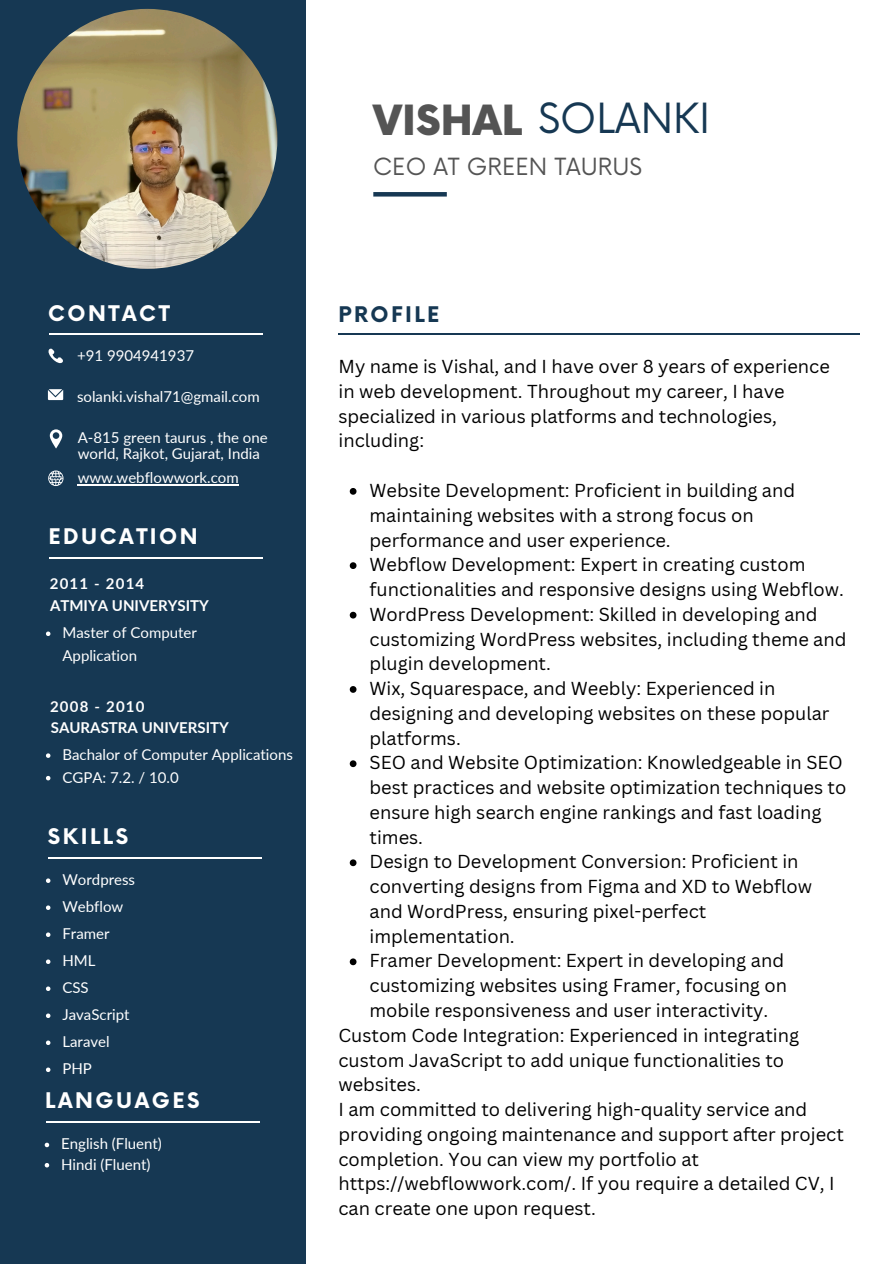
<style>
.page{position:relative;width:894px;height:1264px;background:#fff}
.page>*{position:absolute;margin:0;border:0;box-sizing:border-box;transform-origin:0 0}
.t1{font:40.5px "Now";color:#163853}
.t2{font:23.1px "Now";color:#545454}
.t3{font:700 21px "Now";letter-spacing:.12em;color:#fff}
.t4{font:700 21px "Now";letter-spacing:.12em;color:#163853}
.t5{font:18.3px/24.8px "Canva Sans";color:#000}
.t6{font:15px/16.8px "Lato";color:#fff}
.t7{font:700 15px "Lato";color:#fff}
.t8{font:700 15px "Lato";letter-spacing:.08em;color:#fff}
.s1{font-weight:900;color:#545454}
</style>
<div class="page">
<div style="left:0;top:0;width:305px;height:1263px;background:#163853"></div>
<hr style="left:373px;top:192px;width:73px;height:4px;background:#163853">
<img style="left:17px;top:9px;width:260px;height:260px;border-radius:50%">
<svg style="left:48px;top:348px;width:15px;height:16px"></svg>
<svg style="left:48px;top:389px;width:15px;height:11px"></svg>
<svg style="left:50px;top:429px;width:12px;height:19px"></svg>
<hr style="left:49px;top:333px;width:214px;height:1px;background:#fff">
<svg style="left:48px;top:470px;width:15px;height:16px"></svg>
<hr style="left:49px;top:557px;width:214px;height:1px;background:#fff">
<hr style="left:49px;top:857px;width:213px;height:1px;background:#fff">
<hr style="left:46px;top:1121px;width:213px;height:1px;background:#fff">
<hr style="left:338px;top:333px;width:521px;height:1px;background:#163853">
<hr style="left:78px;top:484px;width:161px;height:1px;background:#fff">
<svg style="left:46px;top:878px;width:4px;height:5px"></svg>
<svg style="left:46px;top:905px;width:4px;height:5px"></svg>
<svg style="left:46px;top:932px;width:4px;height:5px"></svg>
<svg style="left:46px;top:959px;width:4px;height:5px"></svg>
<svg style="left:46px;top:986px;width:4px;height:5px"></svg>
<svg style="left:46px;top:1013px;width:4px;height:5px"></svg>
<svg style="left:46px;top:1040px;width:4px;height:5px"></svg>
<svg style="left:46px;top:1067px;width:4px;height:5px"></svg>
<svg style="left:46px;top:631px;width:4px;height:5px"></svg>
<svg style="left:46px;top:753px;width:4px;height:5px"></svg>
<svg style="left:46px;top:776px;width:4px;height:4px"></svg>
<svg style="left:45px;top:1142px;width:4px;height:5px"></svg>
<svg style="left:45px;top:1163px;width:4px;height:4px"></svg>
<svg style="left:349px;top:488px;width:7px;height:6px"></svg>
<svg style="left:349px;top:562px;width:7px;height:7px"></svg>
<svg style="left:349px;top:611px;width:7px;height:7px"></svg>
<svg style="left:349px;top:686px;width:7px;height:6px"></svg>
<svg style="left:349px;top:760px;width:7px;height:7px"></svg>
<svg style="left:349px;top:859px;width:7px;height:7px"></svg>
<svg style="left:349px;top:958px;width:7px;height:7px"></svg>
<p class="t1" style="left:373px;top:96px;width:338px"><span class="s1">VISHAL</span> SOLANKI</p>
<p class="t2" style="left:373px;top:154px;width:270px">CEO AT GREEN TAURUS</p>
<p class="t3" style="left:48px;top:302px;width:123px">CONTACT</p>
<p class="t6" style="left:77px;top:347px;width:118px">+91 9904941937</p>
<p class="t6" style="left:77px;top:387px;width:184px">solanki.vishal71@gmail.com</p>
<p class="t6" style="left:78px;top:428px;width:191px">A-815 green taurus , the one world, Rajkot, Gujarat, India</p>
<p class="t6" style="left:78px;top:469px;width:162px">www.webflowwork.com</p>
<h3 class="t3" style="left:48px;top:524px;width:151px">EDUCATION</h3>
<p class="t8" style="left:50px;top:574px;width:96px">2011 - 2014</p>
<p class="t7" style="left:50px;top:596px;width:160px">ATMIYA UNIVERYSITY</p>
<p class="t6" style="left:62px;top:621px;width:136px;line-height:22.5px">Master of Computer<br>Application</p>
<p class="t8" style="left:50px;top:696px;width:96px">2008 - 2010</p>
<p class="t7" style="left:51px;top:718px;width:179px">SAURASTRA UNIVERSITY</p>
<p class="t6" style="left:62px;top:746px;width:232px">Bachalor of Computer Applications</p>
<p class="t6" style="left:62px;top:768px;width:118px">CGPA: 7.2. / 10.0</p>
<h3 class="t3" style="left:48px;top:824px;width:82px">SKILLS</h3>
<p class="t6" style="left:62px;top:871px;width:74px">Wordpress</p>
<p class="t6" style="left:62px;top:898px;width:62px">Webflow</p>
<p class="t6" style="left:62px;top:925px;width:49px">Framer</p>
<p class="t6" style="left:62px;top:952px;width:35px">HML</p>
<p class="t6" style="left:62px;top:979px;width:28px">CSS</p>
<p class="t6" style="left:62px;top:1006px;width:69px">JavaScript</p>
<p class="t6" style="left:62px;top:1033px;width:49px">Laravel</p>
<h3 class="t6" style="left:62px;top:1060px;width:31px">PHP</h3>
<p class="t3" style="left:45px;top:1088px;width:156px">LANGUAGES</p>
<p class="t6" style="left:61px;top:1135px;width:102px">English (Fluent)</p>
<h3 class="t6" style="left:61px;top:1155px;width:91px">Hindi (Fluent)</h3>
<p class="t4" style="left:338px;top:303px;width:102px">PROFILE</p>
<h2 class="t5" style="left:338px;top:354px;width:493px">My name is Vishal, and I have over 8 years of experience in web development. Throughout my career, I have specialized in various platforms and technologies, including:</h2>
<h1 class="t5" style="left:369px;top:477px;width:427px">Website Development: Proficient in building and maintaining websites with a strong focus on performance and user experience.</h1>
<h4 class="t5" style="left:369px;top:552px;width:475px">Webflow Development: Expert in creating custom functionalities and responsive designs using Webflow.</h4>
<h3 class="t5" style="left:369px;top:601px;width:478px">WordPress Development: Skilled in developing and customizing WordPress websites, including theme and plugin development.</h3>
<h5 class="t5" style="left:369px;top:675px;width:461px">Wix, Squarespace, and Weebly: Experienced in designing and developing websites on these popular platforms.</h5>
<p class="t5" style="left:369px;top:750px;width:478px">SEO and Website Optimization: Knowledgeable in SEO best practices and website optimization techniques to ensure high search engine rankings and fast loading times.</p>
<p class="t5" style="left:369px;top:849px;width:444px">Design to Development Conversion: Proficient in converting designs from Figma and XD to Webflow and WordPress, ensuring pixel-perfect implementation.</p>
<p class="t5" style="left:369px;top:948px;width:419px">Framer Development: Expert in developing and customizing websites using Framer, focusing on mobile responsiveness and user interactivity.</p>
<p class="t5" style="left:338px;top:1022px;width:506px">Custom Code Integration: Experienced in integrating custom JavaScript to add unique functionalities to websites.<br>I am committed to delivering high-quality service and providing ongoing maintenance and support after project completion. You can view my portfolio at https://webflowwork.com/. If you require a detailed CV, I can create one upon request.</p>
</div>
